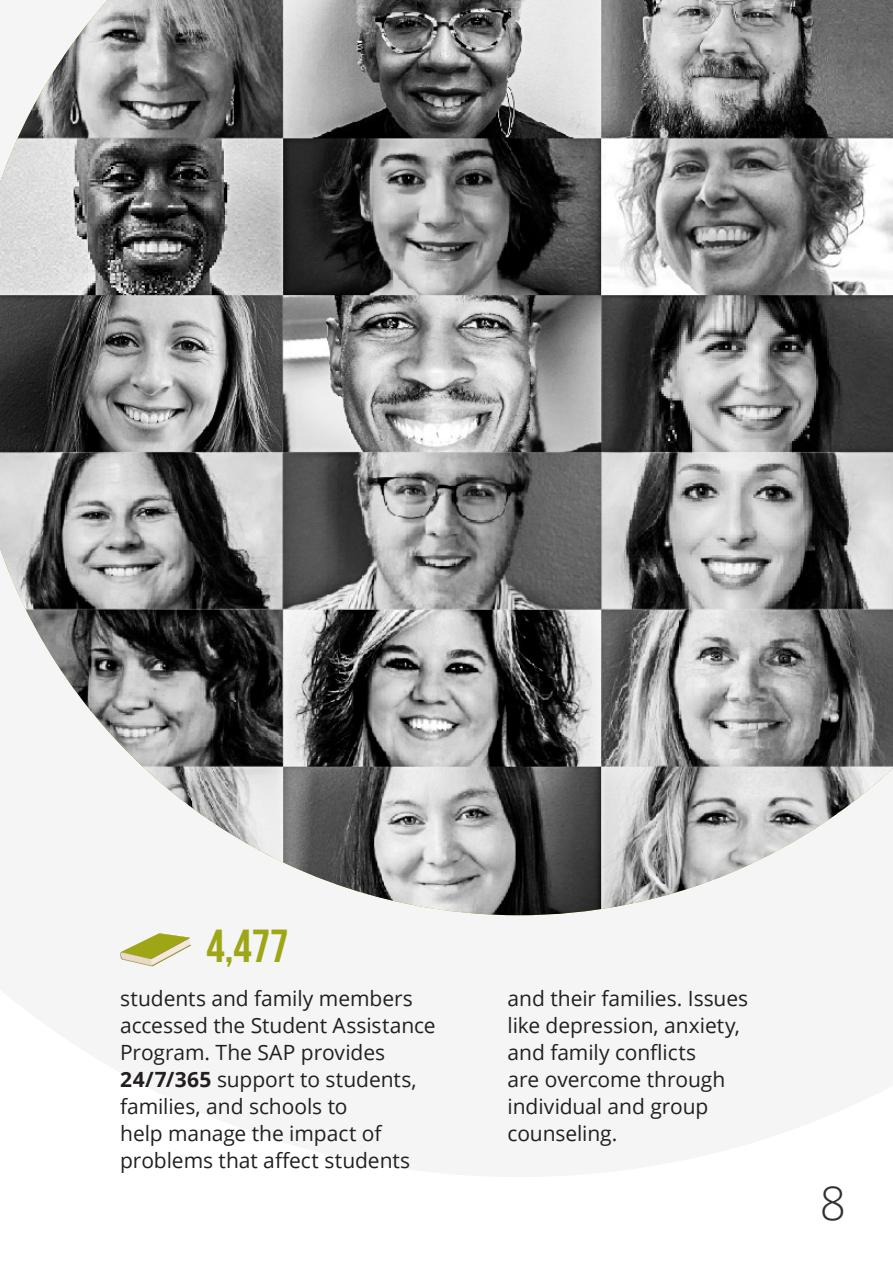
<style>
.page{position:relative;width:893px;height:1263px;background:#fff}
.page>*{position:absolute;margin:0;border:0;box-sizing:border-box;transform-origin:0 0}
._84_Content_gray_Beb{font:46.35px "Bebas Neue";color:#9ea615}
.Section_Numer_B10{font:300 46.05px "Open Sans";color:#312f30}
.Main_Text_9pts_LEFT{font:21px/27px "Open Sans";letter-spacing:-.005em;color:#231f20}
.s1{font-weight:700}
</style>
<div class="page">
<svg style="left:0;top:915px;width:893px;height:262px;fill:#f4f5f4"></svg>
<img style="left:0;top:0;width:893px;height:915px">
<svg style="left:120px;top:933px;width:71px;height:33px"></svg>
<p class="_84_Content_gray_Beb" style="left:207px;top:920px;width:83px">4,477</p>
<p class="Main_Text_9pts_LEFT" style="left:120px;top:984px;width:317px">students and family members accessed the Student Assistance<br>Program. The SAP provides<br><span class="s1">24/7/365</span> support to students, families, and schools to<br>help manage the impact of problems that affect students</p>
<p class="Main_Text_9pts_LEFT" style="left:508px;top:984px;width:242px">and their families. Issues like depression, anxiety, and family conflicts<br>are overcome through individual and group counseling.</p>
<p class="Section_Numer_B10" style="left:820px;top:1172px;width:28px">8</p>
</div>
